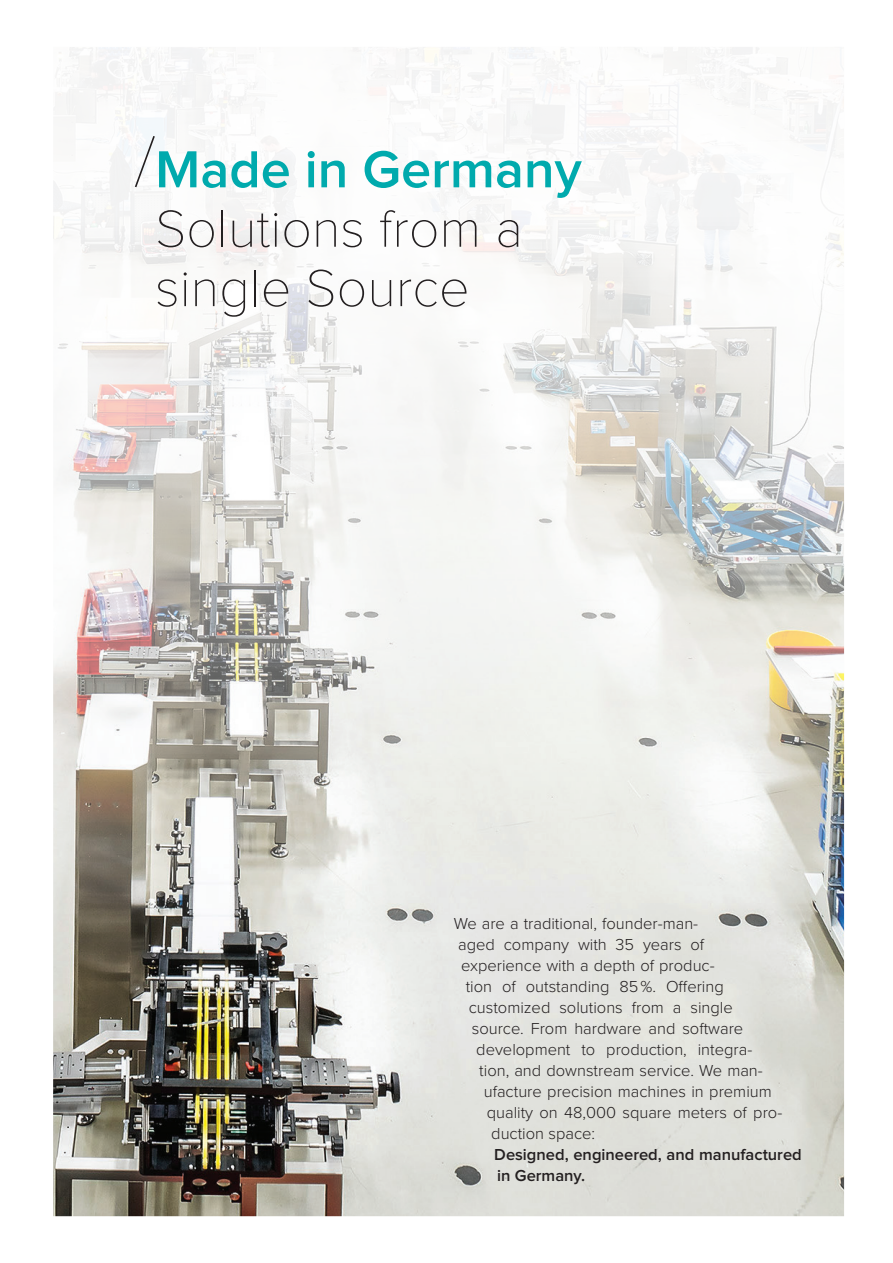
<style>
.page{position:relative;width:893px;height:1263px;background:#fff}
.page>*{position:absolute;margin:0;border:0;box-sizing:border-box;transform-origin:0 0}
.t1{font:100 54px/59.4px "Proxima Nova";color:#231f20}
.t2{font:600 54px "Proxima Nova";color:#00aaad}
.t3{font:300 16.5px "Proxima Nova";color:#231f20}
.t4{font:600 16.5px/21px "Proxima Nova";color:#231f20}
</style>
<div class="page">
<img style="left:53px;top:47px;width:791px;height:1169px">
<svg style="left:135px;top:136px;width:20px;height:51px"></svg>
<h1 class="t2" style="left:155px;top:145px;width:428px">Made in Germany</h1>
<h1 class="t1" style="left:155px;top:201px;width:369px">Solutions from a single Source</h1>
<p class="t3" style="left:454px;top:911px;width:246px">We are a traditional, founder-man-</p>
<p class="t3" style="left:458px;top:932px;width:248px">aged company with 35 years of</p>
<p class="t3" style="left:461px;top:953px;width:255px">experience with a depth of produc-</p>
<p class="t3" style="left:466px;top:974px;width:260px">tion of outstanding 85 %. Offering</p>
<p class="t3" style="left:469px;top:995px;width:265px">customized solutions from a single</p>
<p class="t3" style="left:472px;top:1016px;width:273px">source. From hardware and software</p>
<p class="t3" style="left:476px;top:1037px;width:277px">development to production, integra-</p>
<p class="t3" style="left:479px;top:1058px;width:285px">tion, and downstream service. We man-</p>
<p class="t3" style="left:484px;top:1079px;width:290px">ufacture precision machines in premium</p>
<p class="t3" style="left:487px;top:1100px;width:297px">quality on 48,000 square meters of pro-</p>
<p class="t3" style="left:491px;top:1121px;width:105px">duction space:</p>
<p class="t4" style="left:494px;top:1145px;width:309px">Designed, engineered, and manufactured in Germany.</p>
</div>
